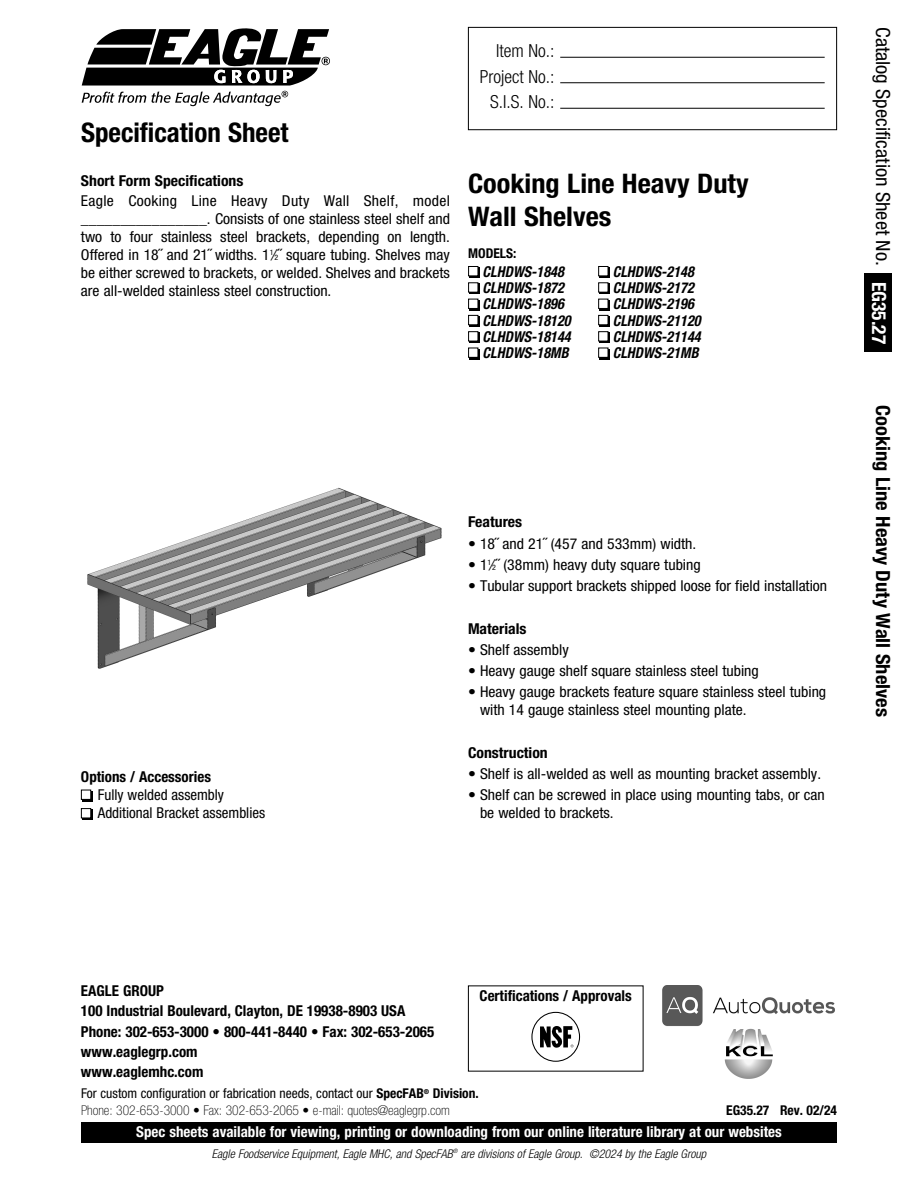
<style>
.page{position:relative;width:918px;height:1188px;background:#fff}
.page>*{position:absolute;margin:0;border:0;box-sizing:border-box;transform-origin:0 0}
.t1{font:700 condensed 27px/32.4px "Helvetica Neue LT Pro";color:#000;scale:1.05 1}
.t2{font:700 condensed 27px "Helvetica Neue LT Pro";color:#000}
.t3{font:condensed 19.5px "Helvetica Neue LT Pro";color:#000;scale:1.05 1}
.t4{font:700 condensed 19.5px "Helvetica Neue LT Pro";color:#000;scale:1.05 1}
.t5{font:300 condensed 18px/25.5px "Helvetica Neue LT Pro";color:#000;text-align:right}
.t6{font:condensed 15px/18px "Helvetica Neue LT Pro";color:#000;scale:1.05 1}
.t7{font:700 condensed 15px/20.1px "Helvetica Neue LT Pro";color:#000}
.t8{font:italic 700 condensed 15px/16.4px "Helvetica Neue LT Pro";color:#000;scale:.95 1}
.t9{font:700 condensed 15px "Helvetica Neue LT Pro";color:#fff}
.t10{font:700 condensed 15px "Helvetica Neue LT Pro";color:#000;scale:1.05 1}
.t11{font:condensed 15px/18px "Helvetica Neue LT Pro";color:#000}
.t12{font:100 condensed 13.5px/16.2px "Helvetica Neue LT Pro";color:#000}
.t13{font:700 condensed 13.5px "Helvetica Neue LT Pro";color:#000}
.t14{font:italic 300 condensed 12px "Helvetica Neue LT Pro";color:#000}
.s1{font-size:7.5px}
.s2{font-weight:700;color:#fff}
.s3{font-weight:400}
.s4{font-weight:700}
</style>
<div class="page">
<div style="left:468px;top:27px;width:369px;height:103px;border:1px solid #000"></div>
<hr style="left:560px;top:82px;width:265px;height:1px;background:#000">
<hr style="left:560px;top:57px;width:265px;height:1px;background:#000">
<hr style="left:560px;top:108px;width:265px;height:1px;background:#000">
<div style="left:82px;top:791px;width:11px;height:10px;background:#000"></div>
<div style="left:82px;top:790px;width:8px;height:9px;background:#fff"></div>
<div style="left:81px;top:790px;width:10px;height:10px;border:1px solid #000"></div>
<div style="left:82px;top:810px;width:11px;height:10px;background:#000"></div>
<div style="left:82px;top:809px;width:8px;height:9px;background:#fff"></div>
<div style="left:81px;top:808px;width:10px;height:10px;border:1px solid #000"></div>
<img style="left:87px;top:487px;width:355px;height:182px">
<img style="left:724px;top:1029px;width:49px;height:49px">
<img style="left:662px;top:986px;width:173px;height:40px">
<div style="left:864px;top:274px;width:28px;height:78px;background:#000"></div>
<div style="left:470px;top:268px;width:10px;height:10px;background:#000"></div>
<div style="left:469px;top:267px;width:9px;height:8px;background:#fff"></div>
<div style="left:468px;top:266px;width:10px;height:10px;border:1px solid #000"></div>
<div style="left:470px;top:284px;width:10px;height:10px;background:#000"></div>
<div style="left:469px;top:283px;width:9px;height:9px;background:#fff"></div>
<div style="left:468px;top:282px;width:10px;height:11px;border:1px solid #000"></div>
<div style="left:470px;top:300px;width:10px;height:10px;background:#000"></div>
<div style="left:469px;top:299px;width:9px;height:9px;background:#fff"></div>
<div style="left:468px;top:299px;width:10px;height:10px;border:1px solid #000"></div>
<div style="left:470px;top:317px;width:10px;height:10px;background:#000"></div>
<div style="left:469px;top:316px;width:9px;height:8px;background:#fff"></div>
<div style="left:468px;top:315px;width:10px;height:10px;border:1px solid #000"></div>
<div style="left:470px;top:333px;width:10px;height:10px;background:#000"></div>
<div style="left:469px;top:332px;width:9px;height:9px;background:#fff"></div>
<div style="left:468px;top:331px;width:10px;height:10px;border:1px solid #000"></div>
<div style="left:600px;top:268px;width:10px;height:10px;background:#000"></div>
<div style="left:599px;top:267px;width:9px;height:8px;background:#fff"></div>
<div style="left:598px;top:266px;width:10px;height:10px;border:1px solid #000"></div>
<div style="left:600px;top:284px;width:10px;height:10px;background:#000"></div>
<div style="left:599px;top:283px;width:9px;height:9px;background:#fff"></div>
<div style="left:598px;top:282px;width:10px;height:11px;border:1px solid #000"></div>
<div style="left:600px;top:300px;width:10px;height:10px;background:#000"></div>
<div style="left:599px;top:299px;width:9px;height:9px;background:#fff"></div>
<div style="left:598px;top:299px;width:10px;height:10px;border:1px solid #000"></div>
<div style="left:600px;top:317px;width:10px;height:10px;background:#000"></div>
<div style="left:599px;top:316px;width:9px;height:8px;background:#fff"></div>
<div style="left:598px;top:315px;width:10px;height:10px;border:1px solid #000"></div>
<div style="left:600px;top:333px;width:10px;height:10px;background:#000"></div>
<div style="left:599px;top:332px;width:9px;height:9px;background:#fff"></div>
<div style="left:598px;top:331px;width:10px;height:10px;border:1px solid #000"></div>
<div style="left:470px;top:349px;width:10px;height:10px;background:#000"></div>
<div style="left:469px;top:348px;width:9px;height:9px;background:#fff"></div>
<div style="left:468px;top:348px;width:10px;height:10px;border:1px solid #000"></div>
<div style="left:600px;top:349px;width:10px;height:10px;background:#000"></div>
<div style="left:599px;top:348px;width:9px;height:9px;background:#fff"></div>
<div style="left:598px;top:348px;width:10px;height:10px;border:1px solid #000"></div>
<svg style="left:82px;top:28px;width:248px;height:78px"></svg>
<svg style="left:530px;top:1011px;width:51px;height:51px"></svg>
<svg style="left:531px;top:1012px;width:49px;height:50px"></svg>
<svg style="left:540px;top:1024px;width:34px;height:25px"></svg>
<div style="left:81px;top:1122px;width:756px;height:21px;background:#000"></div>
<h1 class="t2" style="left:81px;top:123px;width:209px">Specification Sheet</h1>
<p class="t10" style="left:81px;top:176px;width:156px">Short Form Specifications</p>
<p class="t6" style="left:81px;top:193px;width:353px;text-align:justify">Eagle Cooking Line Heavy Duty Wall Shelf, model ________________. Consists of one stainless steel shelf and two to four stainless steel brackets, depending on length.<br>Offered in 18˝ and 21˝ widths. 1<sup>1</sup>⁄<span class="s1">2</span>˝ square tubing. Shelves may be either screwed to brackets, or welded. Shelves and brackets are all-welded stainless steel construction.</p>
<p class="t5" style="left:480px;top:39px;width:76px">Item No.:<br>Project No.:<br>S.I.S. No.:</p>
<h1 class="t1" style="left:468px;top:170px;width:269px">Cooking Line Heavy Duty<br>Wall Shelves</h1>
<p class="t13" style="left:468px;top:248px;width:50px">MODELS:</p>
<p class="t8" style="left:483px;top:263px;width:94px">CLHDWS-1848<br>CLHDWS-1872<br>CLHDWS-1896<br>CLHDWS-18120<br>CLHDWS-18144<br>CLHDWS-18MB</p>
<p class="t8" style="left:613px;top:263px;width:94px">CLHDWS-2148<br>CLHDWS-2172<br>CLHDWS-2196<br>CLHDWS-21120<br>CLHDWS-21144<br>CLHDWS-21MB</p>
<p class="t7" style="left:81px;top:768px;width:132px">Options / Accessories</p>
<p class="t11" style="left:98px;top:788px;width:169px">Fully welded assembly<br>Additional Bracket assemblies</p>
<p class="t10" style="left:468px;top:517px;width:53px">Features</p>
<p class="t6" style="left:468px;top:536px;width:219px">• 18˝ and 21˝ (457 and 533mm) width.</p>
<p class="t6" style="left:468px;top:557px;width:223px">• 1<sup>1</sup>⁄<span class="s1">2</span>˝ (38mm) heavy duty square tubing</p>
<p class="t6" style="left:468px;top:578px;width:344px">• Tubular support brackets shipped loose for field installation</p>
<p class="t10" style="left:468px;top:623px;width:57px">Materials</p>
<p class="t6" style="left:468px;top:642px;width:97px">• Shelf assembly</p>
<p class="t6" style="left:468px;top:663px;width:279px">• Heavy gauge shelf square stainless steel tubing</p>
<p class="t6" style="left:480px;top:684px;width:331px;text-indent:-12px">• Heavy gauge brackets feature square stainless steel tubing with 14 gauge stainless steel mounting plate.</p>
<p class="t10" style="left:468px;top:747px;width:78px">Construction</p>
<p class="t6" style="left:468px;top:766px;width:338px">• Shelf is all-welded as well as mounting bracket assembly.</p>
<p class="t6" style="left:480px;top:787px;width:330px;text-indent:-12px">• Shelf can be screwed in place using mounting tabs, or can be welded to brackets.</p>
<h2 class="t3" style="left:890px;top:27px;width:303px;rotate:90deg">Catalog Specification Sheet No. <span class="s2">EG35.27</span></h2>
<h2 class="t4" style="left:890px;top:405px;width:298px;rotate:90deg">Cooking Line Heavy Duty Wall Shelves</h2>
<p class="t7" style="left:81px;top:982px;width:355px">EAGLE GROUP<br>100 Industrial Boulevard, Clayton, DE 19938-8903 USA<br>Phone: 302-653-3000 • 800-441-8440 • Fax: 302-653-2065 www.eaglegrp.com<br>www.eaglemhc.com</p>
<p class="t7" style="left:480px;top:987px;width:154px">Certifications / Approvals</p>
<p class="t12" style="left:81px;top:1086px;width:399px"><span class="s3">For custom configuration or fabrication needs, contact our</span> <span class="s4">SpecFAB</span><sup>®</sup> <span class="s4">Division.<br></span>Phone: 302-653-3000 • Fax: 302-653-2065 • e-mail: quotes@eaglegrp.com</p>
<p class="t14" style="left:212px;top:1149px;width:496px">Eagle Foodservice Equipment, Eagle MHC, and SpecFAB<sup>®</sup> are divisions of Eagle Group. ©2024 by the Eagle Group</p>
<p class="t13" style="left:726px;top:1105px;width:112px">EG35.27 Rev. 02/24</p>
<p class="t9" style="left:136px;top:1126px;width:647px">Spec sheets available for viewing, printing or downloading from our online literature library at our websites</p>
</div>
